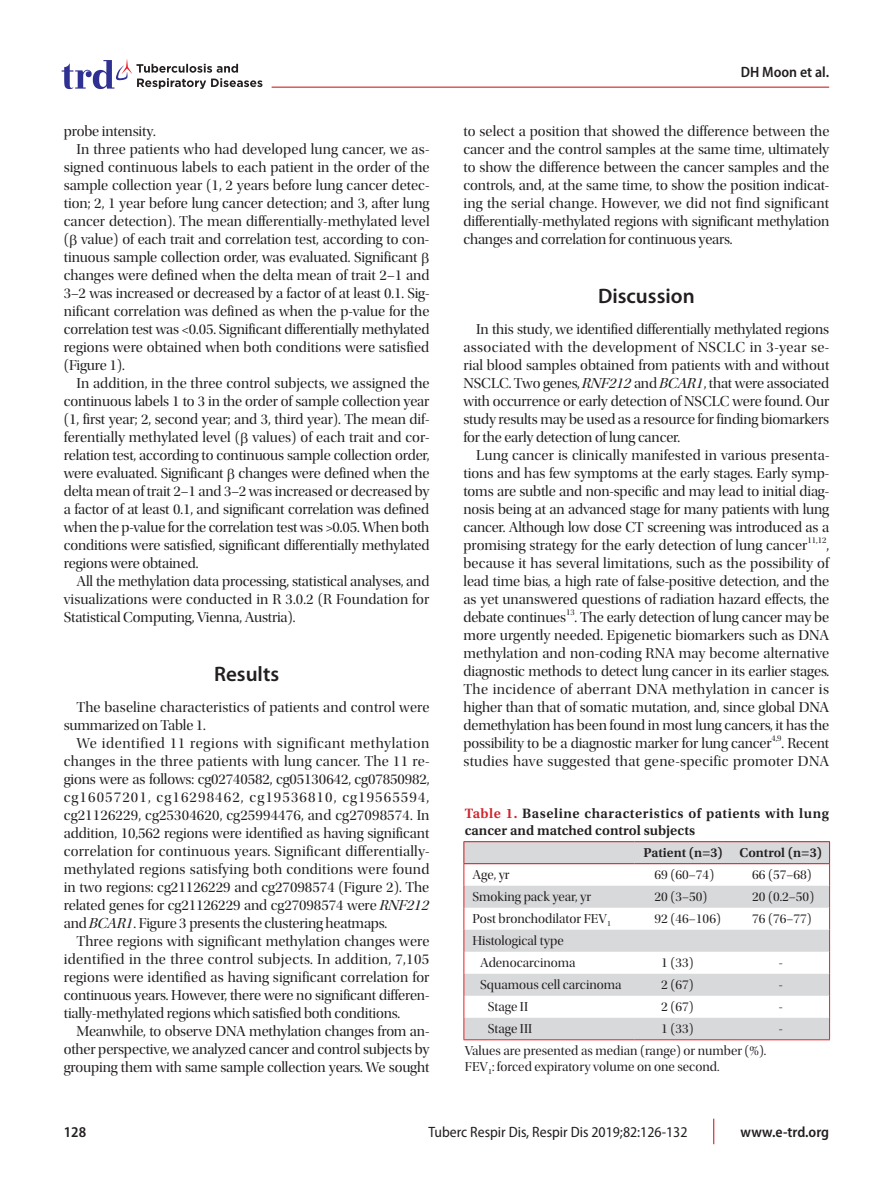
<style>
.page{position:relative;width:893px;height:1191px;background:#fff}
.page>*{position:absolute;margin:0;border:0;box-sizing:border-box;transform-origin:0 0}
.t1{font:600 21px "Myriad Pro";color:#231f20}
.t2{font:15px/18px "Utopia Std Disp";letter-spacing:-.005em;color:#231f20;text-align:justify}
.t3{font:15px/18px "Utopia Std Disp";letter-spacing:.025em;color:#231f20;text-align:right}
.t4{font:semi-condensed 15px "Myriad Pro";color:#231f20}
.t5{font:600 semi-condensed 15px "Myriad Pro";color:#231f20}
.t6{font:600 14.25px/17.1px "Utopia Std";letter-spacing:.035em;color:#231f20}
.t7{font:13.5px/22px "Utopia Std Disp";color:#231f20}
.t8{font:600 13.5px "Utopia Std";color:#231f20}
.t9{font:8.7px "Utopia Std Disp";color:#231f20}
.s1{font-style:italic}
.s2{color:#d1232a}
</style>
<div class="page">
<svg style="left:713px;top:1118px;width:1px;height:26px"></svg>
<hr style="left:272px;top:87px;width:557px;height:1px;background:#d1232a">
<svg style="left:62px;top:59px;width:200px;height:30px"></svg>
<svg style="left:464px;top:842px;width:365px;height:197px;fill:#d8d9db"></svg>
<hr style="left:463px;top:841px;width:171px;height:1px;background:#d0121b">
<hr style="left:634px;top:841px;width:98px;height:1px;background:#d0121b">
<hr style="left:732px;top:841px;width:98px;height:1px;background:#d0121b">
<hr style="left:463px;top:863px;width:171px;height:1px;background:#d0121b">
<hr style="left:634px;top:863px;width:98px;height:1px;background:#d0121b">
<hr style="left:732px;top:863px;width:98px;height:1px;background:#d0121b">
<svg style="left:463px;top:842px;width:1px;height:197px"></svg>
<svg style="left:829px;top:842px;width:1px;height:197px"></svg>
<hr style="left:463px;top:1039px;width:171px;height:1px;background:#ee1d23">
<hr style="left:634px;top:1039px;width:98px;height:1px;background:#ee1d23">
<hr style="left:732px;top:1039px;width:98px;height:1px;background:#ee1d23">
<p class="t2" style="left:64px;top:122px;width:94px">probe intensity.</p>
<p class="t2" style="left:77px;top:140px;width:354px">In three patients who had developed lung cancer, we as-</p>
<p class="t2" style="left:64px;top:158px;width:367px">signed continuous labels to each patient in the order of the</p>
<p class="t2" style="left:64px;top:176px;width:367px">sample collection year (1, 2 years before lung cancer detec-</p>
<p class="t2" style="left:64px;top:194px;width:367px">tion; 2, 1 year before lung cancer detection; and 3, after lung</p>
<p class="t2" style="left:64px;top:212px;width:367px">cancer detection). The mean differentially-methylated level</p>
<p class="t2" style="left:64px;top:230px;width:367px">( value) of each trait and correlation test, according to con-</p>
<p class="t2" style="left:64px;top:248px;width:355px">tinuous sample collection order, was evaluated. Significant</p>
<p class="t2" style="left:64px;top:266px;width:367px">changes were defined when the delta mean of trait 2–1 and</p>
<p class="t2" style="left:64px;top:284px;width:367px">3–2 was increased or decreased by a factor of at least 0.1. Sig-</p>
<p class="t2" style="left:64px;top:302px;width:367px">nificant correlation was defined as when the p-value for the</p>
<p class="t2" style="left:64px;top:320px;width:367px">correlation test was &lt;0.05. Significant differentially methylated</p>
<p class="t2" style="left:64px;top:338px;width:367px">regions were obtained when both conditions were satisfied</p>
<p class="t2" style="left:64px;top:356px;width:63px">(Figure 1).</p>
<p class="t2" style="left:77px;top:374px;width:355px">In addition, in the three control subjects, we assigned the</p>
<p class="t2" style="left:64px;top:392px;width:367px">continuous labels 1 to 3 in the order of sample collection year</p>
<p class="t2" style="left:64px;top:410px;width:367px">(1, first year; 2, second year; and 3, third year). The mean dif-</p>
<p class="t2" style="left:64px;top:428px;width:367px">ferentially methylated level ( values) of each trait and cor-</p>
<p class="t2" style="left:64px;top:446px;width:367px">relation test, according to continuous sample collection order,</p>
<p class="t2" style="left:64px;top:464px;width:367px">were evaluated. Significant changes were defined when the</p>
<p class="t2" style="left:64px;top:482px;width:367px">delta mean of trait 2–1 and 3–2 was increased or decreased by</p>
<p class="t2" style="left:64px;top:500px;width:367px">a factor of at least 0.1, and significant correlation was defined</p>
<p class="t2" style="left:64px;top:518px;width:367px">when the p-value for the correlation test was &gt;0.05. When both</p>
<p class="t2" style="left:64px;top:536px;width:367px">conditions were satisfied, significant differentially methylated</p>
<p class="t2" style="left:64px;top:554px;width:136px">regions were obtained.</p>
<p class="t2" style="left:77px;top:572px;width:354px">All the methylation data processing, statistical analyses, and</p>
<p class="t2" style="left:64px;top:590px;width:367px">visualizations were conducted in R 3.0.2 (R Foundation for</p>
<p class="t2" style="left:64px;top:608px;width:233px">Statistical Computing, Vienna, Austria).</p>
<h1 class="t1" style="left:214px;top:660px;width:67px">Results</h1>
<p class="t2" style="left:64px;top:698px;width:367px;text-indent:13px">The baseline characteristics of patients and control were summarized on Table 1.</p>
<p class="t2" style="left:64px;top:734px;width:370px;text-align:left;text-indent:13px">We identified 11 regions with significant methylation changes in the three patients with lung cancer. The 11 re&shy;gions were as follows: cg02740582, cg05130642, cg07850982, cg16057201, cg16298462, cg19536810, cg19565594, cg21126229, cg25304620, cg25994476, and cg27098574. In addition, 10,562 regions were identified as having significant correlation for continuous years. Significant differentially&shy;methylated regions satisfying both conditions were found in two regions: cg21126229 and cg27098574 (Figure 2). The related genes for cg21126229 and cg27098574 were <span class="s1">RNF212 </span>and <span class="s1">BCAR1</span>. Figure 3 presents the clustering heatmaps.</p>
<p class="t2" style="left:64px;top:932px;width:367px;text-indent:13px">Three regions with significant methylation changes were identified in the three control subjects. In addition, 7,105 regions were identified as having significant correlation for continuous years. However, there were no significant differen&shy;tially-methylated regions which satisfied both conditions.</p>
<p class="t2" style="left:64px;top:1022px;width:367px;text-indent:13px">Meanwhile, to observe DNA methylation changes from an&shy;other perspective, we analyzed cancer and control subjects by grouping them with same sample collection years. We sought</p>
<p class="t5" style="left:741px;top:62px;width:90px">DH Moon et al.</p>
<p class="t2" style="left:463px;top:122px;width:367px">to select a position that showed the difference between the cancer and the control samples at the same time, ultimately to show the difference between the cancer samples and the controls, and, at the same time, to show the position indicat&shy;ing the serial change. However, we did not find significant differentially-methylated regions with significant methylation changes and correlation for continuous years.</p>
<h1 class="t1" style="left:598px;top:282px;width:98px">Discussion</h1>
<p class="t2" style="left:463px;top:320px;width:367px;text-indent:13px">In this study, we identified differentially methylated regions associated with the development of NSCLC in 3-year se&shy;rial blood samples obtained from patients with and without NSCLC. Two genes, <span class="s1">RNF212</span>and <span class="s1">BCAR1</span>, that were associated with occurrence or early detection of NSCLC were found. Our study results may be used as a resource for finding biomarkers for the early detection of lung cancer.</p>
<p class="t2" style="left:463px;top:446px;width:367px;text-indent:13px">Lung cancer is clinically manifested in various presenta&shy;tions and has few symptoms at the early stages. Early symp&shy;toms are subtle and non-specific and may lead to initial diag&shy;nosis being at an advanced stage for many patients with lung cancer. Although low dose CT screening was introduced as a promising strategy for the early detection of lung cancer</p>
<p class="t9" style="left:807px;top:535px;width:21px">11,12</p>
<p class="t2" style="left:463px;top:536px;width:367px;text-indent:363px">, because it has several limitations, such as the possibility of lead time bias, a high rate of false-positive detection, and the as yet unanswered questions of radiation hazard effects, the debate continues</p>
<p class="t9" style="left:566px;top:607px;width:10px">13</p>
<p class="t2" style="left:463px;top:608px;width:367px;text-indent:111px">. The early detection of lung cancer may be more urgently needed. Epigenetic biomarkers such as DNA methylation and non-coding RNA may become alternative diagnostic methods to detect lung cancer in its earlier stages.<br>The incidence of aberrant DNA methylation in cancer is higher than that of somatic mutation, and, since global DNA demethylation has been found in most lung cancers, it has the possibility to be a diagnostic marker for lung cancer</p>
<p class="t9" style="left:771px;top:733px;width:12px">4,9</p>
<p class="t3" style="left:463px;top:734px;width:367px">. Recent<br>studies have suggested that gene-specific promoter DNA</p>
<p class="t6" style="left:465px;top:805px;width:366px"><span class="s2">Table 1.</span> Baseline characteristics of patients with lung cancer and matched control subjects</p>
<p class="t8" style="left:643px;top:845px;width:180px">Patient (n=3) Control (n=3)</p>
<p class="t7" style="left:472px;top:864px;width:39px">Age, yr</p>
<p class="t7" style="left:655px;top:864px;width:61px">69 (60–74)</p>
<p class="t7" style="left:752px;top:864px;width:61px">66 (57–68)</p>
<p class="t7" style="left:472px;top:886px;width:120px">Smoking pack year, yr</p>
<p class="t7" style="left:655px;top:886px;width:54px">20 (3–50)</p>
<p class="t7" style="left:752px;top:886px;width:64px">20 (0.2–50)</p>
<p class="t7" style="left:472px;top:908px;width:140px">Post bronchodilator FEV<sub>1</sub></p>
<p class="t7" style="left:655px;top:908px;width:68px">92 (46–106)</p>
<p class="t7" style="left:752px;top:908px;width:61px">76 (76–77)</p>
<p class="t7" style="left:480px;top:930px;width:97px;text-indent:-8px">Histological type<br>Adenocarcinoma</p>
<p class="t7" style="left:661px;top:952px;width:34px">1 (33)</p>
<p class="t7" style="left:779px;top:952px;width:5px">-</p>
<p class="t7" style="left:480px;top:974px;width:143px">Squamous cell carcinoma</p>
<p class="t7" style="left:661px;top:974px;width:34px">2 (67)</p>
<p class="t7" style="left:779px;top:974px;width:5px">-</p>
<p class="t7" style="left:488px;top:996px;width:42px">Stage II</p>
<p class="t7" style="left:661px;top:996px;width:34px">2 (67)</p>
<p class="t7" style="left:779px;top:996px;width:5px">-</p>
<p class="t7" style="left:488px;top:1018px;width:46px">Stage III</p>
<p class="t7" style="left:661px;top:1018px;width:34px">1 (33)</p>
<p class="t7" style="left:779px;top:1018px;width:5px">-</p>
<p class="t7" style="left:465px;top:1043px;width:303px;line-height:16.2px">Values are presented as median (range) or number (%).<br>FEV<sub>1</sub>: forced expiratory volume on one second.</p>
<p class="t5" style="left:64px;top:1122px;width:24px">128</p>
<p class="t4" style="left:429px;top:1122px;width:260px">Tuberc Respir Dis, Respir Dis 2019;82:126-132</p>
<p class="t5" style="left:740px;top:1122px;width:90px">www.e-trd.org</p>
</div>
